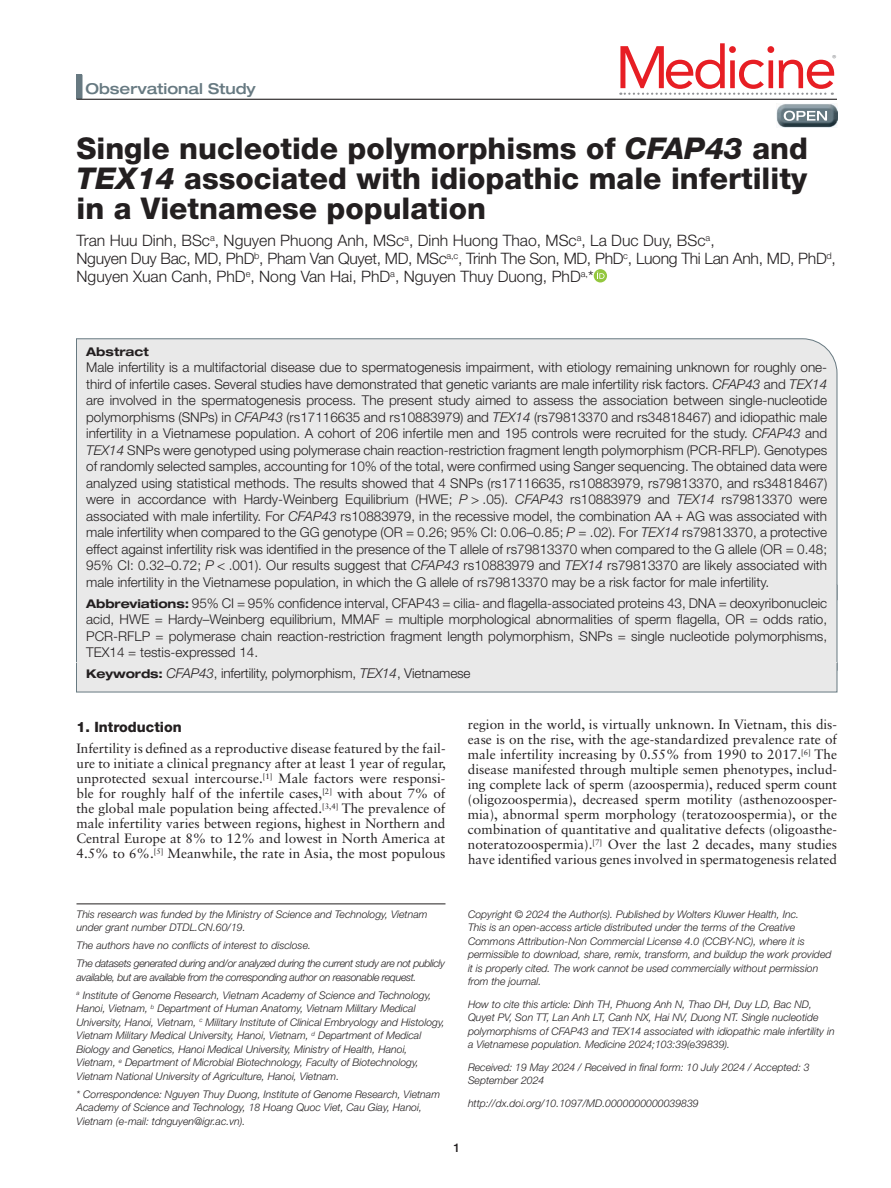
<style>
.page{position:relative;width:891px;height:1188px;background:#fff}
.page>*{position:absolute;margin:0;border:0;box-sizing:border-box;transform-origin:0 0}
.t1{font:59.4px "Avenir";letter-spacing:-.06em;color:#e71e24}
.t2{font:800 30px/30px "Helvetica Neue LT Std";color:#231f20;text-align:justify}
.t3{font:300 15.75px/18px "Helvetica Neue LT Std";color:#231f20}
.t4{font:500 expanded 15px "Helvetica Neue LT Std";color:#667981}
.t5{font:800 14.25px "Helvetica Neue LT Std";color:#231f20}
.t6{font:300 13.5px/16.5px "Helvetica Neue LT Std";color:#231f20;text-align:justify}
.t7{font:13.5px/15px "Sabon LT Std";color:#231f20;text-align:justify}
.t8{font:700 expanded 12px "Helvetica Neue LT Std";color:#231f20}
.t9{font:500 12px "Helvetica Neue LT Std";color:#231f20}
.t10{font:italic 300 10.5px/13.5px "Helvetica Neue LT Std";color:#231f20}
.t11{font:italic 300 10.5px/18px "Helvetica Neue LT Std";letter-spacing:-.03em;color:#231f20}
.t12{font:500 10.35px "Akzidenz Grotesk BE";color:#909295}
.s1{font-style:italic}
.s2{font-weight:700;font-stretch:expanded;font-size:12px}
</style>
<div class="page">
<div style="left:76px;top:74px;width:6px;height:25px;background:#677981"></div>
<hr style="left:76px;top:99px;width:761px;height:1px;background:#231f20">
<img style="left:776px;top:104px;width:61px;height:24px">
<svg style="left:784px;top:111px;width:43px;height:10px"></svg>
<svg style="left:620px;top:93px;width:213px;height:2px"></svg>
<div style="left:76px;top:338px;width:762px;height:263px;background:#e9e9e9"></div>
<div style="left:76px;top:585px;width:761px;height:87px;background:#e9e9e9"></div>
<div style="left:76px;top:663px;width:761px;height:29px;background:#e9e9e9"></div>
<div style="left:594px;top:269px;width:13px;height:13px;background:#93c73e;border-radius:50%"></div>
<svg style="left:597px;top:272px;width:8px;height:7px"></svg>
<hr style="left:76px;top:904px;width:370px;height:1px;background:#231f20">
<p class="t4" style="left:86px;top:80px;width:172px">Observational Study</p>
<h1 class="t1" style="left:615px;top:33px;width:223px">Medicine</h1>
<p class="t12" style="left:832px;top:52px;width:6px">®</p>
<h2 class="t2" style="left:76px;top:134px;width:733px">Single nucleotide polymorphisms of <span class="s1">CFAP43</span> and <span class="s1">TEX14</span> associated with idiopathic male infertility in a Vietnamese population</h2>
<p class="t3" style="left:76px;top:231px;width:761px">Tran Huu Dinh, BSc<sup>a</sup>, Nguyen Phuong Anh, MSc<sup>a</sup>, Dinh Huong Thao, MSc<sup>a</sup>, La Duc Duy, BSc<sup>a</sup>,<br>Nguyen Duy Bac, MD, PhD<sup>b</sup>, Pham Van Quyet, MD, MSc<sup>a,c</sup>, Trinh The Son, MD, PhD<sup>c</sup>, Luong Thi Lan Anh, MD, PhD<sup>d</sup>,<br>Nguyen Xuan Canh, PhD<sup>e</sup>, Nong Van Hai, PhD<sup>a</sup>, Nguyen Thuy Duong, PhD<sup>a,</sup>*</p>
<p class="t8" style="left:86px;top:344px;width:64px">Abstract</p>
<p class="t6" style="left:86px;top:359px;width:743px">Male infertility is a multifactorial disease due to spermatogenesis impairment, with etiology remaining unknown for roughly one&shy;third of infertile cases. Several studies have demonstrated that genetic variants are male infertility risk factors. <span class="s1">CFAP43</span> and <span class="s1">TEX14 </span>are involved in the spermatogenesis process. The present study aimed to assess the association between single-nucleotide polymorphisms (SNPs) in <span class="s1">CFAP43</span> (rs17116635 and rs10883979) and <span class="s1">TEX14</span> (rs79813370 and rs34818467) and idiopathic male infertility in a Vietnamese population. A cohort of 206 infertile men and 195 controls were recruited for the study. <span class="s1">CFAP43</span> and <span class="s1">TEX14</span> SNPs were genotyped using polymerase chain reaction-restriction fragment length polymorphism (PCR-RFLP). Genotypes of randomly selected samples, accounting for 10% of the total, were confirmed using Sanger sequencing. The obtained data were analyzed using statistical methods. The results showed that 4 SNPs (rs17116635, rs10883979, rs79813370, and rs34818467) were in accordance with Hardy-Weinberg Equilibrium (HWE; <span class="s1">P</span> &gt; .05). <span class="s1">CFAP43</span> rs10883979 and <span class="s1">TEX14</span> rs79813370 were associated with male infertility. For <span class="s1">CFAP43</span> rs10883979, in the recessive model, the combination AA + AG was associated with male infertility when compared to the GG genotype (OR = 0.26; 95% CI: 0.06–0.85; <span class="s1">P</span> = .02). For <span class="s1">TEX14</span> rs79813370, a protective effect against infertility risk was identified in the presence of the T allele of rs79813370 when compared to the G allele (OR = 0.48; 95% CI: 0.32–0.72; <span class="s1">P</span> &lt; .001). Our results suggest that <span class="s1">CFAP43</span> rs10883979 and <span class="s1">TEX14</span> rs79813370 are likely associated with male infertility in the Vietnamese population, in which the G allele of rs79813370 may be a risk factor for male infertility.</p>
<p class="t6" style="left:86px;top:595px;width:743px"><span class="s2">Abbreviations:</span> 95% CI = 95% confidence interval, CFAP43 = cilia- and flagella-associated proteins 43, DNA = deoxyribonucleic acid, HWE = Hardy–Weinberg equilibrium, MMAF = multiple morphological abnormalities of sperm flagella, OR = odds ratio, PCR-RFLP = polymerase chain reaction-restriction fragment length polymorphism, SNPs = single nucleotide polymorphisms, TEX14 = testis-expressed 14.</p>
<p class="t6" style="left:86px;top:665px;width:386px"><span class="s2">Keywords:</span> <span class="s1">CFAP43</span>, infertility, polymorphism, <span class="s1">TEX14</span>, Vietnamese</p>
<p class="t5" style="left:76px;top:719px;width:107px">1. Introduction</p>
<p class="t7" style="left:76px;top:741px;width:371px">Infertility is defined as a reproductive disease featured by the fail&shy;ure to initiate a clinical pregnancy after at least 1 year of regular, unprotected sexual intercourse.<sup>[1]</sup> Male factors were responsi&shy;ble for roughly half of the infertile cases,<sup>[2]</sup> with about 7% of the global male population being affected.<sup>[3,4]</sup> The prevalence of male infertility varies between regions, highest in Northern and Central Europe at 8% to 12% and lowest in North America at 4.5% to 6%.<sup>[5]</sup> Meanwhile, the rate in Asia, the most populous</p>
<p class="t7" style="left:468px;top:717px;width:371px">region in the world, is virtually unknown. In Vietnam, this dis&shy;ease is on the rise, with the age-standardized prevalence rate of male infertility increasing by 0.55% from 1990 to 2017.<sup>[6]</sup> The disease manifested through multiple semen phenotypes, includ&shy;ing complete lack of sperm (azoospermia), reduced sperm count (oligozoospermia), decreased sperm motility (asthenozoosper&shy;mia), abnormal sperm morphology (teratozoospermia), or the combination of quantitative and qualitative defects (oligoasthe&shy;noteratozoospermia).<sup>[7]</sup> Over the last 2 decades, many studies have identified various genes involved in spermatogenesis related</p>
<p class="t10" style="left:76px;top:907px;width:353px">This research was funded by the Ministry of Science and Technology, Vietnam under grant number DTDL.CN.60/19.</p>
<p class="t11" style="left:76px;top:936px;width:370px">The authors have no conflicts of interest to disclose.<br>The datasets generated during and/or analyzed during the current study are not publicly</p>
<p class="t11" style="left:76px;top:968px;width:357px">available, but are available from the corresponding author on reasonable request.<br><sup>a</sup> Institute of Genome Research, Vietnam Academy of Science and Technology,</p>
<p class="t10" style="left:76px;top:1002px;width:370px">Hanoi, Vietnam, <sup>b</sup> Department of Human Anatomy, Vietnam Military Medical University, Hanoi, Vietnam, <sup>c</sup> Military Institute of Clinical Embryology and Histology, Vietnam Military Medical University, Hanoi, Vietnam, <sup>d</sup> Department of Medical Biology and Genetics, Hanoi Medical University, Ministry of Health, Hanoi, Vietnam, <sup>e</sup> Department of Microbial Biotechnology, Faculty of Biotechnology, Vietnam National University of Agriculture, Hanoi, Vietnam.</p>
<p class="t10" style="left:77px;top:1087px;width:365px">* Correspondence: Nguyen Thuy Duong, Institute of Genome Research, Vietnam<br>Academy of Science and Technology, 18 Hoang Quoc Viet, Cau Giay, Hanoi,<br>Vietnam (e-mail: tdnguyen@igr.ac.vn).</p>
<p class="t9" style="left:453px;top:1140px;width:8px">1</p>
<p class="t10" style="left:468px;top:907px;width:365px">Copyright © 2024 the Author(s). Published by Wolters Kluwer Health, Inc.<br>This is an open-access article distributed under the terms of the Creative Commons Attribution-Non Commercial License 4.0 (CCBY-NC), where it is permissible to download, share, remix, transform, and buildup the work provided it is properly cited. The work cannot be used commercially without permission from the journal.</p>
<p class="t10" style="left:468px;top:997px;width:368px">How to cite this article: Dinh TH, Phuong Anh N, Thao DH, Duy LD, Bac ND, Quyet PV, Son TT, Lan Anh LT, Canh NX, Hai NV, Duong NT. Single nucleotide polymorphisms of CFAP43 and TEX14 associated with idiopathic male infertility in a Vietnamese population. Medicine 2024;103:39(e39839).</p>
<p class="t10" style="left:468px;top:1060px;width:343px">Received: 19 May 2024 / Received in final form: 10 July 2024 / Accepted: 3<br>September 2024</p>
<p class="t10" style="left:468px;top:1096px;width:232px">http://dx.doi.org/10.1097/MD.0000000000039839</p>
</div>
